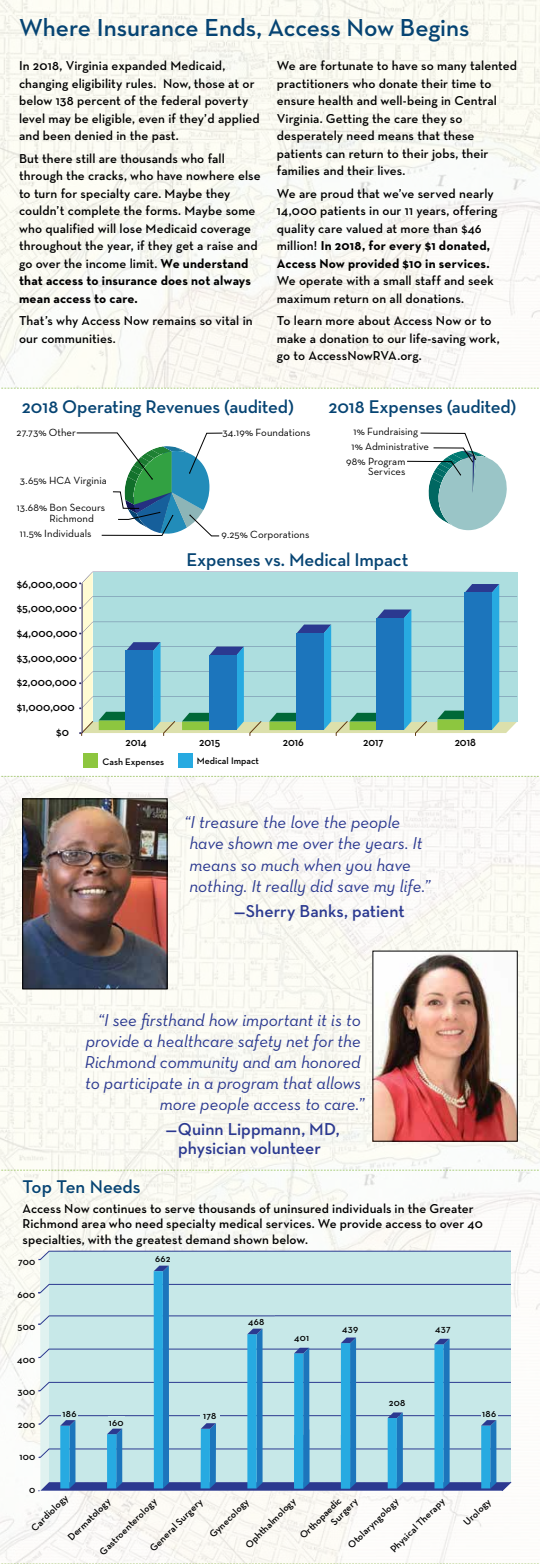
<style>
.page{position:relative;width:540px;height:1564px;background:#fff}
.page>*{position:absolute;margin:0;border:0;box-sizing:border-box;transform-origin:0 0}
.t1{font:600 25px "Neutra Text";letter-spacing:-.005em;color:#064473}
.t2{font:600 18.75px "Neutra Text";letter-spacing:-.01em;color:#064473}
.t3{font:italic 17.5px/21.1px "Neutra Text";letter-spacing:-.005em;color:#2b3990;text-align:right}
.t4{font:600 17.5px/18.8px "Neutra Text";color:#2b3990;text-align:center}
.t5{font:600 13.12px/17.5px "Neutra Text";letter-spacing:.005em;color:#000}
.t6{font:600 11.75px "Neutra Text";color:#000}
.t7{font:600 11.75px "Neutra Text";color:#000;scale:.93 1}
.t8{font:10.62px/11.2px "Neutra Text";letter-spacing:.005em;color:#000}
.t9{font:600 10px/12px "Neutra Text";letter-spacing:.03em;color:#000}
.t10{font:600 9.88px "Neutra Text";letter-spacing:.025em;color:#000}
.t11{font:600 9.62px "Neutra Text";color:#000}
.s1{font-weight:700}
</style>
<div class="page">
<img style="left:0;top:0;width:540px;height:388px">
<img style="left:0;top:777px;width:540px;height:786px">
<img style="left:24px;top:801px;width:141px;height:186px">
<div style="left:22px;top:799px;width:145px;height:190px;border:1px solid #000"></div>
<img style="left:375px;top:953px;width:141px;height:186px">
<svg style="left:79px;top:572px;width:438px;height:164px;background:#8ec6d0"></svg>
<div style="left:465px;top:593px;width:27px;height:137px;background:#1c75bc"></div>
<div style="left:83px;top:753px;width:14px;height:15px;background:#8dc63f"></div>
<div style="left:178px;top:753px;width:15px;height:15px;background:#27aae1"></div>
<svg style="left:407px;top:433px;width:100px;height:97px"></svg>
<svg style="left:76px;top:433px;width:147px;height:103px"></svg>
<svg style="left:38px;top:1251px;width:473px;height:240px;background:#a6d2e0"></svg>
<svg style="left:1px;top:388px;width:538px;height:1px"></svg>
<svg style="left:1px;top:776px;width:538px;height:1px"></svg>
<svg style="left:0;top:1170px;width:540px;height:1px"></svg>
<svg style="left:1px;top:1563px;width:538px;height:1px"></svg>
<h1 class="t1" style="left:19px;top:12px;width:452px">Where Insurance Ends, Access Now Begins</h1>
<p class="t5" style="left:19px;top:57px;width:242px">In 2018, Virginia expanded Medicaid, changing eligibility rules. Now, those at or below 138 percent of the federal poverty level may be eligible, even if they’d applied and been denied in the past.</p>
<p class="t5" style="left:19px;top:149px;width:243px">But there still are thousands who fall through the cracks, who have nowhere else to turn for specialty care. Maybe they couldn’t complete the forms. Maybe some who qualified will lose Medicaid coverage throughout the year, if they get a raise and go over the income limit. <span class="s1">We understand that access to insurance does not always mean access to care.</span></p>
<p class="t5" style="left:19px;top:312px;width:235px">That’s why Access Now remains so vital in our communities.</p>
<p class="t5" style="left:277px;top:57px;width:242px">We are fortunate to have so many talented practitioners who donate their time to ensure health and well-being in Central Virginia. Getting the care they so desperately need means that these patients can return to their jobs, their families and their lives.</p>
<p class="t5" style="left:277px;top:184px;width:222px">We are proud that we’ve served nearly 14,000 patients in our 11 years, offering quality care valued at more than $46 million! <span class="s1">In 2018, for every $1 donated, Access Now provided $10 in services.</span></p>
<p class="t5" style="left:277px;top:272px;width:219px">We operate with a small staff and seek maximum return on all donations.</p>
<p class="t5" style="left:277px;top:312px;width:224px">To learn more about Access Now or to make a donation to our life-saving work, go to AccessNowRVA.org.</p>
<h2 class="t2" style="left:22px;top:395px;width:273px">2018 Operating Revenues (audited)</h2>
<h2 class="t2" style="left:329px;top:395px;width:190px">2018 Expenses (audited)</h2>
<p class="t8" style="left:17px;top:427px;width:61px">27.73% Other</p>
<p class="t8" style="left:20px;top:474px;width:88px">3.65% HCA Virginia</p>
<p class="t8" style="left:50px;top:502px;width:57px;text-indent:-33px">13.68% Bon Secours<br>Richmond</p>
<p class="t8" style="left:222px;top:427px;width:89px">34.19% Foundations</p>
<p class="t8" style="left:20px;top:527px;width:73px">11.5% Individuals</p>
<p class="t8" style="left:222px;top:528px;width:89px">9.25% Corporations</p>
<p class="t8" style="left:351px;top:424px;width:79px;line-height:15.2px">1% Fundraising<br>1% Administrative</p>
<p class="t8" style="left:346px;top:456px;width:61px;line-height:10px;text-align:right">98% Program<br>Services</p>
<p class="t6" style="left:17px;top:577px;width:62px">$6,000,000</p>
<p class="t6" style="left:17px;top:601px;width:62px">$5,000,000</p>
<p class="t6" style="left:17px;top:626px;width:62px">$4,000,000</p>
<p class="t6" style="left:17px;top:650px;width:62px">$3,000,000</p>
<p class="t6" style="left:17px;top:675px;width:62px">$2,000,000</p>
<p class="t6" style="left:17px;top:700px;width:60px">$1,000,000</p>
<p class="t6" style="left:56px;top:724px;width:14px">$0</p>
<h2 class="t2" style="left:186px;top:548px;width:224px">Expenses vs. Medical Impact</h2>
<p class="t7" style="left:126px;top:734px;width:24px">2014</p>
<p class="t7" style="left:199px;top:734px;width:24px">2015</p>
<p class="t7" style="left:283px;top:734px;width:24px">2016</p>
<p class="t7" style="left:363px;top:734px;width:24px">2017</p>
<p class="t7" style="left:455px;top:734px;width:24px">2018</p>
<p class="t11" style="left:103px;top:755px;width:63px">Cash Expenses</p>
<p class="t11" style="left:197px;top:754px;width:64px">Medical Impact</p>
<h3 class="t3" style="left:184px;top:811px;width:247px;text-align:left">“I treasure the love the people have shown me over the years. It means so much when you have nothing. It really did save my life.”</h3>
<h3 class="t4" style="left:234px;top:901px;width:172px">—Sherry Banks, patient</h3>
<h3 class="t3" style="left:85px;top:1009px;width:281px">“I see firsthand how important it is to provide a healthcare safety net for the Richmond community and am honored to participate in a program that allows more people access to care.”</h3>
<h3 class="t4" style="left:166px;top:1119px;width:175px">—Quinn Lippmann, MD, physician volunteer</h3>
<h2 class="t2" style="left:22px;top:1175px;width:120px">Top Ten Needs</h2>
<p class="t5" style="left:22px;top:1200px;width:462px;line-height:15.6px">Access Now continues to serve thousands of uninsured individuals in the Greater<br>Richmond area who need specialty medical services. We provide access to over 40 specialties, with the greatest demand shown below.</p>
<p class="t9" style="left:18px;top:1255px;width:19px">700</p>
<p class="t9" style="left:17px;top:1288px;width:20px">600</p>
<p class="t9" style="left:18px;top:1320px;width:19px">500</p>
<p class="t9" style="left:17px;top:1353px;width:20px">400</p>
<p class="t9" style="left:17px;top:1386px;width:20px">300</p>
<p class="t9" style="left:18px;top:1418px;width:19px">200</p>
<p class="t9" style="left:19px;top:1451px;width:18px">100</p>
<p class="t9" style="left:29px;top:1483px;width:8px">0</p>
<p class="t10" style="left:155px;top:1253px;width:17px">662</p>
<p class="t10" style="left:248px;top:1315px;width:18px">468</p>
<p class="t10" style="left:294px;top:1331px;width:16px">401</p>
<p class="t10" style="left:342px;top:1322px;width:17px">439</p>
<p class="t10" style="left:389px;top:1397px;width:18px">208</p>
<p class="t10" style="left:435px;top:1323px;width:17px">437</p>
<p class="t10" style="left:63px;top:1407px;width:15px">186</p>
<p class="t10" style="left:482px;top:1407px;width:15px">186</p>
<p class="t10" style="left:109px;top:1416px;width:16px">160</p>
<p class="t10" style="left:203px;top:1410px;width:15px">178</p>
<p class="t9" style="left:28px;top:1525px;width:49px;rotate:-45deg">Cardiology</p>
<p class="t9" style="left:243px;top:1542px;width:68px;rotate:-45deg">Ophthalmology</p>
<p class="t9" style="left:320px;top:1510px;width:35px;text-indent:-32px;rotate:-45deg">Orthopaedic<br>Surgery</p>
<p class="t9" style="left:345px;top:1542px;width:68px;rotate:-45deg">Otolaryngology</p>
<p class="t9" style="left:65px;top:1534px;width:57px;rotate:-45deg">Dermatology</p>
<p class="t9" style="left:388px;top:1546px;width:74px;rotate:-45deg">Physical Therapy</p>
<p class="t9" style="left:461px;top:1519px;width:35px;rotate:-45deg">Urology</p>
<p class="t9" style="left:97px;top:1549px;width:78px;rotate:-45deg">Gastroenterology</p>
<p class="t9" style="left:147px;top:1545px;width:72px;rotate:-45deg">General Surgery</p>
<p class="t9" style="left:207px;top:1531px;width:53px;rotate:-45deg">Gynecology</p>
</div>
